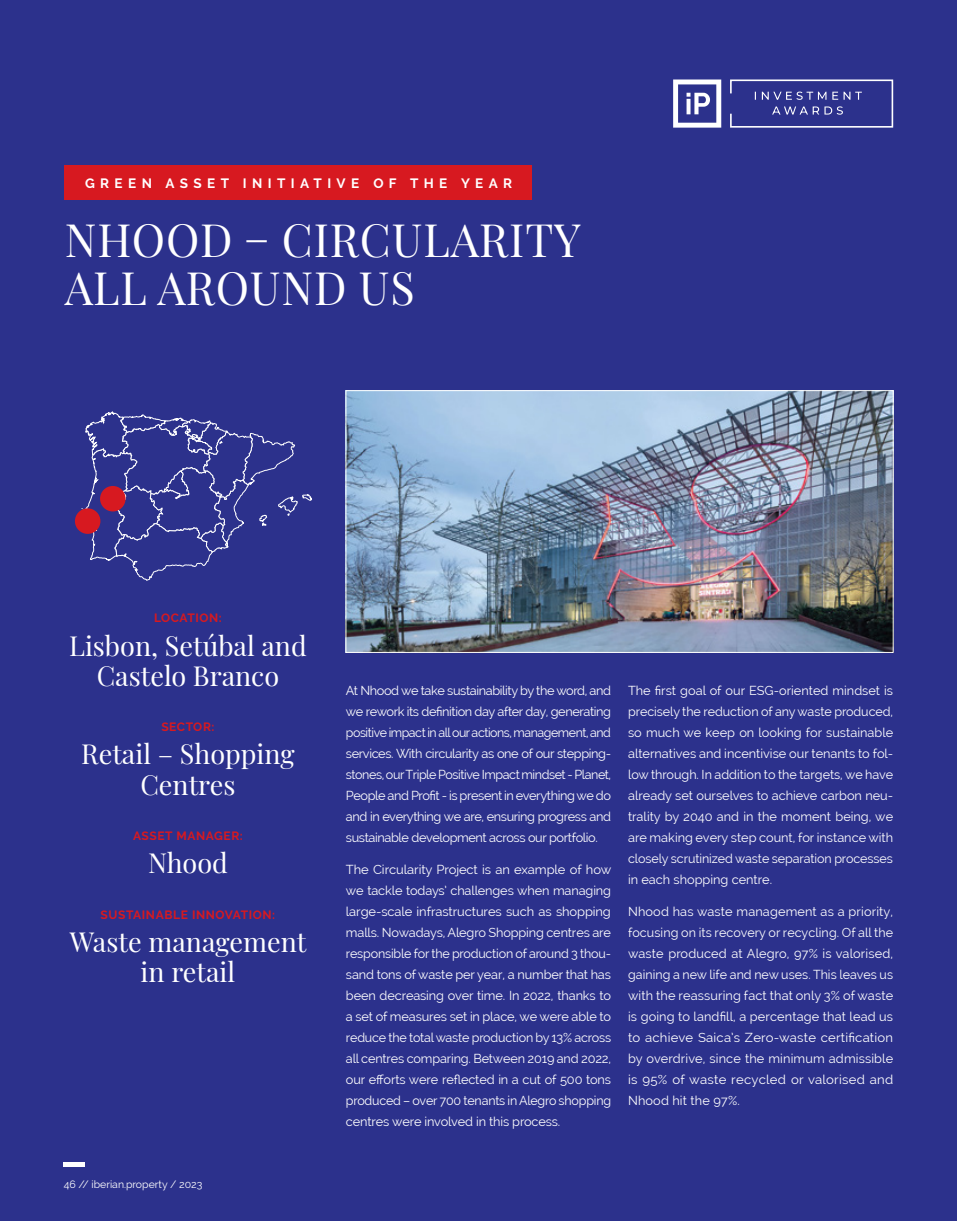
<style>
.page{position:relative;width:957px;height:1221px;background:#fff}
.page>*{position:absolute;margin:0;border:0;box-sizing:border-box;transform-origin:0 0}
.t1{font:45px/48px "Playfair Display";letter-spacing:.02em;color:#fff}
.t2{font:27px/30px "Playfair Display";color:#fff;text-align:center}
.t3{font:700 13.5px "Raleway";letter-spacing:.4em;color:#fff}
.t4{font:12.75px/21px "Raleway";letter-spacing:-.01em;color:#fff;text-align:justify}
.t5{font:700 12px "Raleway";letter-spacing:.05em;color:#d71920}
.t6{font:10.5px "Raleway";color:#fff}
</style>
<div class="page">
<div style="left:0;top:0;width:957px;height:1220px;background:#2c318c"></div>
<hr style="left:64px;top:1162px;width:21px;height:4px;background:#fff">
<svg style="left:673px;top:79px;width:48px;height:49px"></svg>
<svg style="left:730px;top:79px;width:164px;height:49px"></svg>
<img style="left:347px;top:392px;width:544px;height:258px">
<div style="left:345px;top:390px;width:548px;height:262px;border:1px solid #fff"></div>
<svg style="left:81px;top:411px;width:231px;height:170px"></svg>
<div style="left:64px;top:166px;width:467px;height:34px;background:#d71920"></div>
<div style="left:75px;top:508px;width:25px;height:26px;background:#d71920;border-radius:50%"></div>
<div style="left:100px;top:486px;width:26px;height:25px;background:#d71920;border-radius:50%"></div>
<p class="t3" style="left:85px;top:176px;width:429px">GREEN ASSET INITIATIVE OF THE YEAR</p>
<h1 class="t1" style="left:65px;top:212px;width:518px">NHOOD – CIRCULARITY<br>ALL AROUND US</h1>
<p class="t5" style="left:154px;top:611px;width:69px">LOCATION:</p>
<h2 class="t2" style="left:69px;top:628px;width:239px">Lisbon, Setúbal and<br>Castelo Branco</h2>
<p class="t5" style="left:161px;top:720px;width:55px">SECTOR:</p>
<h2 class="t2" style="left:81px;top:737px;width:215px">Retail – Shopping<br>Centres</h2>
<p class="t5" style="left:133px;top:828px;width:111px">ASSET MANAGER:</p>
<h2 class="t2" style="left:148px;top:845px;width:81px">Nhood</h2>
<p class="t5" style="left:101px;top:907px;width:176px">SUSTAINABLE INNOVATION:</p>
<h2 class="t2" style="left:70px;top:924px;width:238px">Waste management in retail</h2>
<p class="t6" style="left:64px;top:1177px;width:140px">46 // iberian.property / 2023</p>
<p class="t4" style="left:346px;top:680px;width:267px">At Nhood we take sustainability by the word, and we rework its definition day after day, generating positive impact in all our actions, management, and services. With circularity as one of our stepping&shy;stones, our Triple Positive Impact mindset - Planet, People and Profit - is present in everything we do and in everything we are, ensuring progress and sustainable development across our portfolio.</p>
<p class="t4" style="left:346px;top:858px;width:267px">The Circularity Project is an example of how we tackle todays’ challenges when managing large-scale infrastructures such as shopping malls. Nowadays, Alegro Shopping centres are responsible for the production of around 3 thou&shy;sand tons of waste per year, a number that has been decreasing over time. In 2022, thanks to a set of measures set in place, we were able to reduce the total waste production by 13% across all centres comparing. Between 2019 and 2022, our efforts were reflected in a cut of 500 tons produced – over 700 tenants in Alegro shopping centres were involved in this process.</p>
<p class="t4" style="left:628px;top:680px;width:267px">The first goal of our ESG-oriented mindset is precisely the reduction of any waste produced, so much we keep on looking for sustainable alternatives and incentivise our tenants to fol&shy;low through. In addition to the targets, we have already set ourselves to achieve carbon neu&shy;trality by 2040 and in the moment being, we are making every step count, for instance with closely scrutinized waste separation processes in each shopping centre.</p>
<p class="t4" style="left:628px;top:900px;width:267px">Nhood has waste management as a priority, focusing on its recovery or recycling. Of all the waste produced at Alegro, 97% is valorised, gaining a new life and new uses. This leaves us with the reassuring fact that only 3% of waste is going to landfill, a percentage that lead us to achieve Saica’s Zero-waste certification by overdrive, since the minimum admissible is 95% of waste recycled or valorised and Nhood hit the 97%.</p>
</div>
